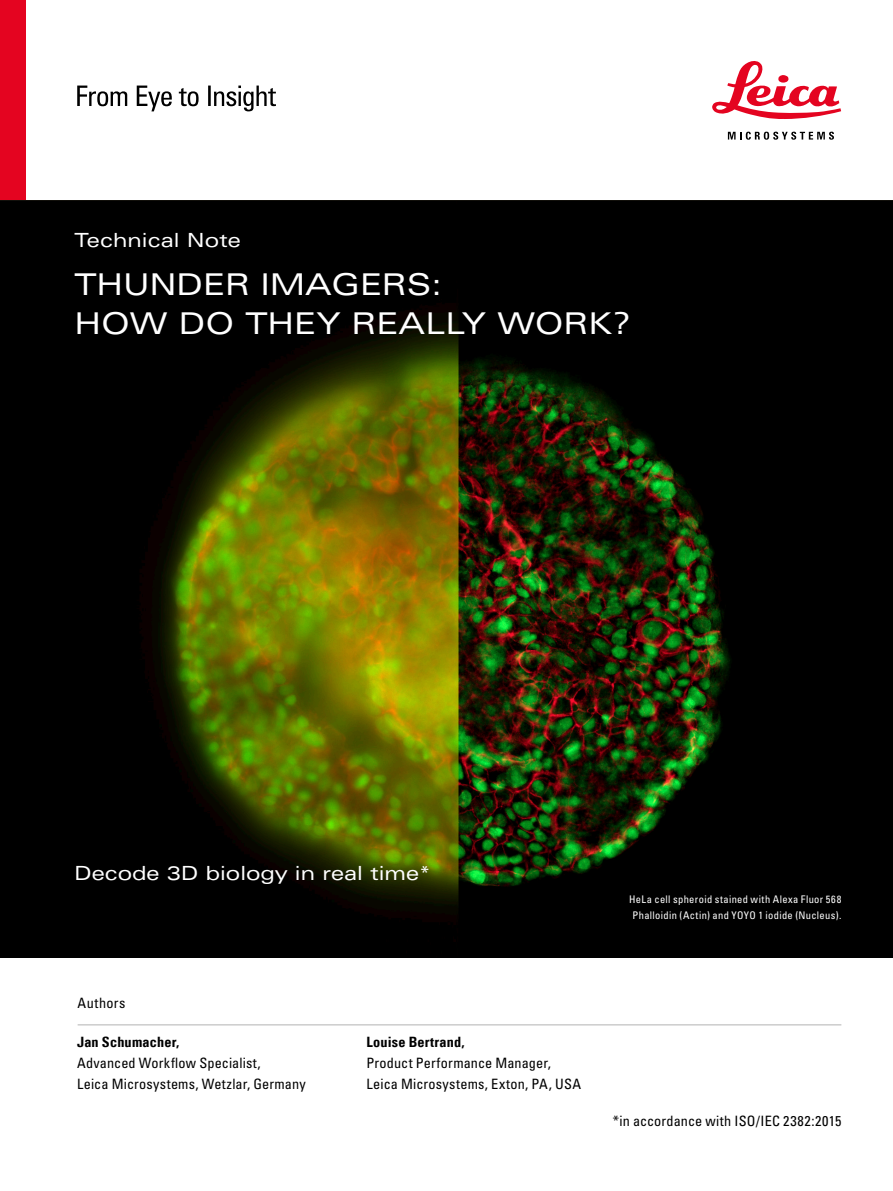
<style>
.page{position:relative;width:893px;height:1191px;background:#fff}
.page>*{position:absolute;margin:0;border:0;box-sizing:border-box;transform-origin:0 0}
.t1{font:expanded 30px/39px "Univers LT Std";color:#fff}
.t2{font:expanded 19.5px "Univers LT Std";color:#fff}
.t3{font:condensed 18px "Univers LT Std";color:#fff}
.t4{font:condensed 14.25px/21px "Univers LT Std";letter-spacing:.01em;color:#000}
.t5{font:700 condensed 14.25px "Univers LT";letter-spacing:.015em;color:#000}
.t6{font:condensed 14.25px "Univers LT Std";letter-spacing:.035em;color:#000}
.t7{font:condensed 10.5px/15.8px "Univers LT Std";letter-spacing:.035em;color:#fff;text-align:center}
</style>
<div class="page">
<svg style="left:77px;top:86px;width:199px;height:25px"></svg>
<hr style="left:78px;top:1024px;width:763px;height:1px;background:#b2b2b2">
<img style="left:0;top:201px;width:893px;height:756px">
<svg style="left:712px;top:61px;width:129px;height:58px"></svg>
<svg style="left:728px;top:132px;width:106px;height:8px"></svg>
<div style="left:0;top:0;width:26px;height:200px;background:#e40420"></div>
<h2 class="t2" style="left:74px;top:229px;width:168px">Technical Note</h2>
<h1 class="t1" style="left:74px;top:264px;width:557px">THUNDER IMAGERS:<br>HOW DO THEY REALLY WORK?</h1>
<p class="t3" style="left:77px;top:237px;width:71px">TechNote</p>
<h2 class="t2" style="left:74px;top:861px;width:358px">Decode 3D biology in real time*</h2>
<p class="t6" style="left:78px;top:994px;width:49px">Authors</p>
<p class="t5" style="left:77px;top:1033px;width:104px">Jan Schumacher,</p>
<p class="t4" style="left:77px;top:1052px;width:230px">Advanced Workflow Specialist,<br>Leica Microsystems, Wetzlar, Germany</p>
<p class="t5" style="left:366px;top:1033px;width:100px">Louise Bertrand,</p>
<p class="t4" style="left:366px;top:1052px;width:216px">Product Performance Manager,<br>Leica Microsystems, Exton, PA, USA</p>
<p class="t7" style="left:629px;top:891px;width:214px">HeLa cell spheroid stained with Alexa Fluor 568<br>Phalloidin (Actin) and YOYO 1 iodide (Nucleus).</p>
<p class="t4" style="left:613px;top:1110px;width:230px">*in accordance with ISO/IEC 2382:2015</p>
</div>
